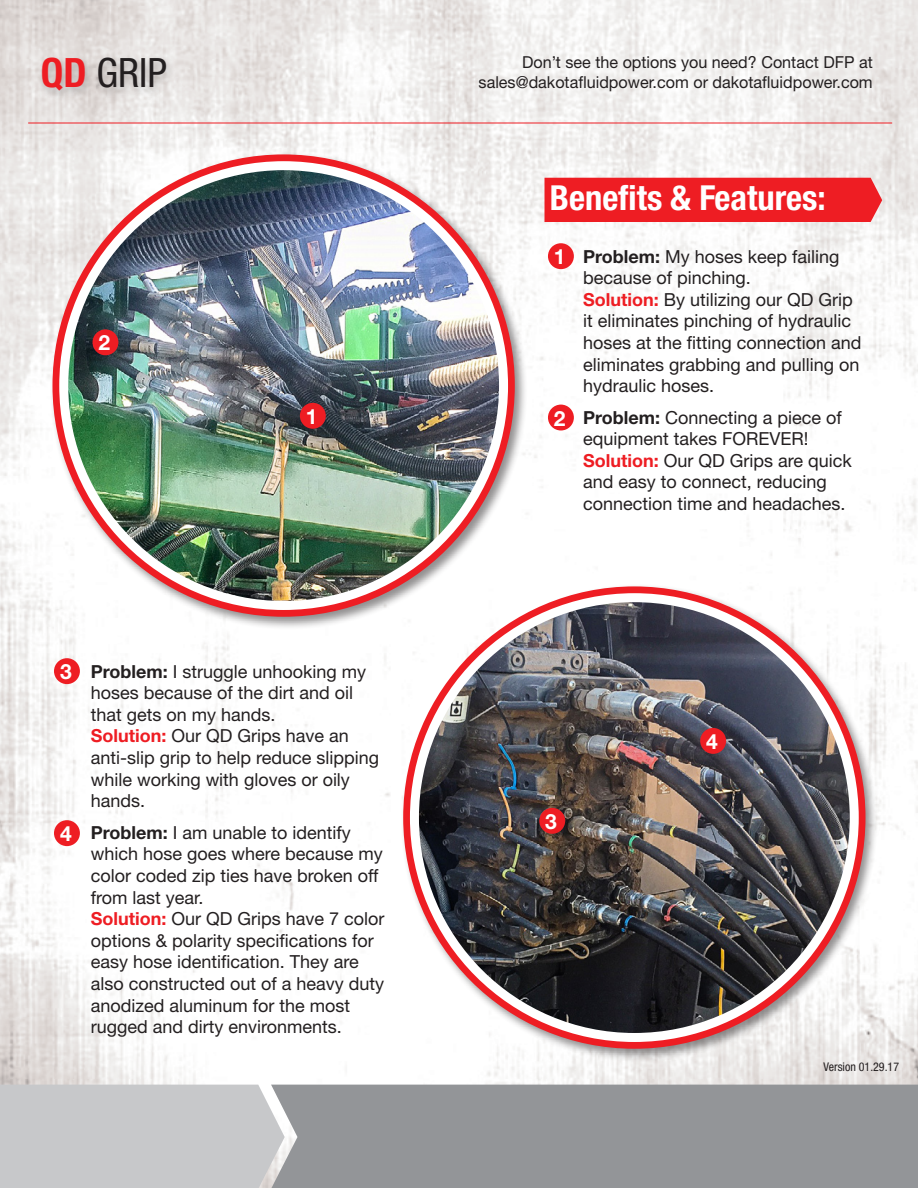
<style>
.page{position:relative;width:918px;height:1188px;background:#fff}
.page>*{position:absolute;margin:0;border:0;box-sizing:border-box;transform-origin:0 0}
.t1{font:condensed 40.5px "Helvetica Neue LT Std";color:#231f20}
.t2{font:700 condensed 34.5px "Helvetica Neue LT Std";color:#fff}
.t3{font:700 21px "Helvetica Neue LT Std";color:#fff}
.t4{font:18px/21.6px "Helvetica Neue LT Std";color:#231f20}
.t5{font:16.5px/19.8px "Helvetica Neue LT Std";color:#231f20;text-align:right}
.t6{font:condensed 12px "Helvetica Neue LT Std";color:#231f20}
.s1{font-weight:700;color:#ee1d23}
.s2{font-weight:700}
</style>
<div class="page">
<img style="left:0;top:0;width:918px;height:1085px">
<div style="left:37px;top:54px;width:139px;height:47px;background:#231f20;opacity:.25"></div>
<div style="left:285px;top:1085px;width:633px;height:103px;background:#939598"></div>
<div style="left:0;top:1085px;width:285px;height:103px;background:#c7c8ca"></div>
<hr style="left:28px;top:123px;width:864px;height:1px;background:#ee1d23">
<div style="left:544px;top:178px;width:338px;height:44px;background:#ee1d23"></div>
<div style="left:400px;top:583px;width:478px;height:478px;background:#231f20;opacity:.5"></div>
<div style="left:403px;top:586px;width:463px;height:463px;border:22px solid #ee1d23;border-radius:50%"></div>
<img style="left:414px;top:598px;width:440px;height:439px;border-radius:220px">
<div style="left:539px;top:808px;width:26px;height:26px;background:#ee1d23;border-radius:50%"></div>
<div style="left:700px;top:728px;width:26px;height:26px;background:#ee1d23;border-radius:50%"></div>
<div style="left:49px;top:151px;width:478px;height:478px;background:#231f20;opacity:.5"></div>
<div style="left:52px;top:154px;width:463px;height:463px;border:22px solid #ee1d23;border-radius:50%"></div>
<img style="left:64px;top:166px;width:440px;height:439px;border-radius:218px">
<div style="left:93px;top:329px;width:25px;height:26px;background:#ee1d23;border-radius:50%"></div>
<div style="left:300px;top:403px;width:26px;height:26px;background:#ee1d23;border-radius:50%"></div>
<div style="left:548px;top:243px;width:26px;height:26px;background:#ee1d23;border-radius:50%"></div>
<div style="left:548px;top:405px;width:26px;height:26px;background:#ee1d23;border-radius:50%"></div>
<div style="left:54px;top:658px;width:26px;height:26px;background:#ee1d23;border-radius:50%"></div>
<div style="left:54px;top:820px;width:26px;height:26px;background:#ee1d23;border-radius:50%"></div>
<p class="t1" style="left:41px;top:49px;width:127px"><span class="s1">QD</span> GRIP</p>
<p class="t5" style="left:479px;top:52px;width:396px">Don’t see the options you need? Contact DFP at sales@dakotafluidpower.com or dakotafluidpower.com</p>
<p class="t3" style="left:99px;top:330px;width:13px">2</p>
<p class="t3" style="left:306px;top:403px;width:13px">1</p>
<p class="t3" style="left:60px;top:659px;width:13px">3</p>
<p class="t3" style="left:60px;top:821px;width:13px">4</p>
<p class="t4" style="left:91px;top:660px;width:290px"><span class="s2">Problem:</span> I struggle unhooking my hoses because of the dirt and oil that gets on my hands.<br><span class="s1">Solution:</span> Our QD Grips have an anti-slip grip to help reduce slipping while working with gloves or oily hands.</p>
<p class="t4" style="left:91px;top:821px;width:295px"><span class="s2">Problem:</span> I am unable to identify which hose goes where because my color coded zip ties have broken off from last year.<br><span class="s1">Solution:</span> Our QD Grips have 7 color options &amp; polarity specifications for easy hose identification. They are also constructed out of a heavy duty anodized aluminum for the most rugged and dirty environments.</p>
<p class="t2" style="left:550px;top:177px;width:277px">Benefits &amp; Features:</p>
<p class="t3" style="left:554px;top:244px;width:13px">1</p>
<p class="t3" style="left:554px;top:405px;width:13px">2</p>
<p class="t4" style="left:583px;top:245px;width:280px"><span class="s2">Problem:</span> My hoses keep failing because of pinching.<br><span class="s1">Solution:</span> By utilizing our QD Grip it eliminates pinching of hydraulic hoses at the fitting connection and eliminates grabbing and pulling on hydraulic hoses.</p>
<p class="t4" style="left:583px;top:406px;width:260px"><span class="s2">Problem:</span> Connecting a piece of equipment takes FOREVER!</p>
<p class="t4" style="left:583px;top:449px;width:270px"><span class="s1">Solution:</span> Our QD Grips are quick and easy to connect, reducing connection time and headaches.</p>
<p class="t3" style="left:545px;top:808px;width:13px">3</p>
<p class="t3" style="left:706px;top:728px;width:13px">4</p>
<p class="t6" style="left:824px;top:1060px;width:77px">Version 01.29.17</p>
</div>
